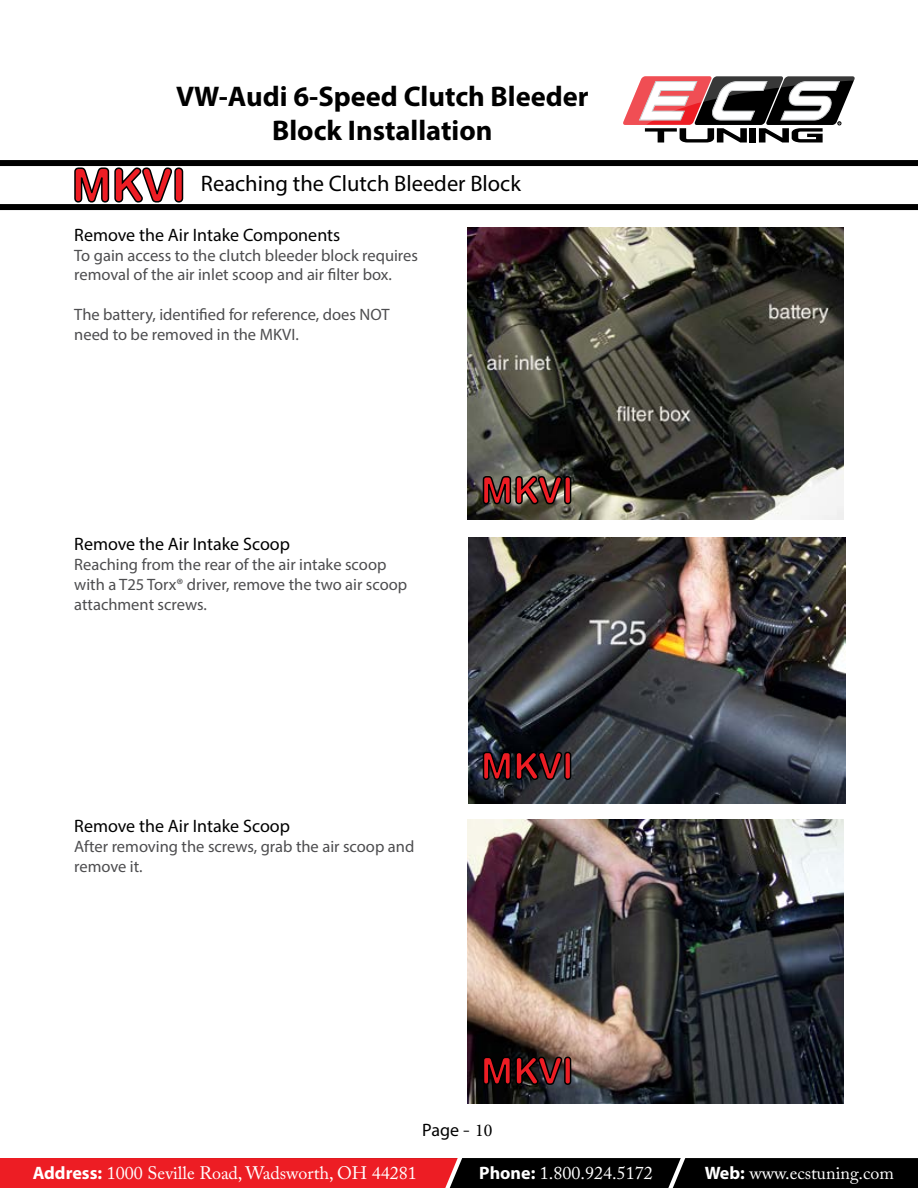
<style>
.page{position:relative;width:918px;height:1188px;background:#fff}
.page>*{position:absolute;margin:0;border:0;box-sizing:border-box;transform-origin:0 0}
.t1{font:700 28.5px/34.2px "Myriad Pro";color:#000;text-align:center}
.t2{font:22.5px "Myriad Pro";color:#000}
.t3{font:18px "Adobe Caslon Pro";color:#fff}
.t4{font:18px "Myriad Pro";color:#000}
.t5{font:16.5px/19.8px "Myriad Pro";color:#4d4d4f}
.t6{font:700 2.55px "Helvetica Neue";color:#000}
.s1{font-family:"Adobe Caslon Pro"}
.s2{font-family:"Minion Pro"}
.s3{font-family:"Myriad Pro";font-weight:700}
</style>
<div class="page">
<svg style="left:0;top:1158px;width:918px;height:30px;background:#771114"></svg>
<div style="left:0;top:160px;width:918px;height:6px;background:#000"></div>
<div style="left:0;top:204px;width:918px;height:6px;background:#000"></div>
<svg style="left:623px;top:76px;width:232px;height:66px"></svg>
<img style="left:468px;top:228px;width:376px;height:292px">
<img style="left:468px;top:537px;width:377px;height:266px">
<img style="left:468px;top:819px;width:376px;height:285px">
<svg style="left:74px;top:167px;width:98px;height:36px"></svg>
<div style="left:175px;top:168px;width:7px;height:34px;background:#ed1d24;border-radius:4px"></div>
<div style="left:174px;top:167px;width:9px;height:36px;border:2px solid #000;border-radius:4px"></div>
<svg style="left:482px;top:475px;width:81px;height:32px;background:#7a3c37"></svg>
<div style="left:565px;top:477px;width:6px;height:27px;background:#ed1d24;border-radius:3px"></div>
<div style="left:564px;top:476px;width:7px;height:28px;border:2px solid #000;border-radius:3px"></div>
<svg style="left:482px;top:751px;width:81px;height:32px;background:#53191e"></svg>
<div style="left:565px;top:752px;width:6px;height:27px;background:#ed1d24;border-radius:3px"></div>
<div style="left:564px;top:752px;width:7px;height:28px;border:2px solid #000;border-radius:3px"></div>
<svg style="left:482px;top:1055px;width:81px;height:33px;background:#511618"></svg>
<div style="left:565px;top:1057px;width:6px;height:27px;background:#ed1d24;border-radius:3px"></div>
<div style="left:564px;top:1057px;width:7px;height:28px;border:2px solid #000;border-radius:3px"></div>
<h1 class="t1" style="left:176px;top:78px;width:414px">VW-Audi 6-Speed Clutch Bleeder<br>Block Installation</h1>
<h2 class="t2" style="left:201px;top:170px;width:321px">Reaching the Clutch Bleeder Block</h2>
<p class="t4" style="left:74px;top:224px;width:268px">Remove the Air Intake Components</p>
<p class="t5" style="left:74px;top:245px;width:345px">To gain access to the clutch bleeder block requires removal of the air inlet scoop and air filter box.</p>
<p class="t5" style="left:74px;top:304px;width:317px">The battery, identified for reference, does NOT need to be removed in the MKVI.</p>
<p class="t4" style="left:74px;top:533px;width:217px">Remove the Air Intake Scoop</p>
<p class="t5" style="left:74px;top:554px;width:335px">Reaching from the rear of the air intake scoop with a T25 Torx® driver, remove the two air scoop attachment screws.</p>
<p class="t4" style="left:74px;top:815px;width:217px">Remove the Air Intake Scoop</p>
<p class="t5" style="left:74px;top:836px;width:342px">After removing the screws, grab the air scoop and remove it.</p>
<p class="t4" style="left:422px;top:1119px;width:72px">Page <span class="s1">-</span> <span class="s2">10</span></p>
<p class="t6" style="left:838px;top:121px;width:3px">R</p>
<p class="t3" style="left:33px;top:1162px;width:386px"><span class="s3">Address:</span> 1000 Seville Road, Wadsworth, OH 44281</p>
<p class="t3" style="left:479px;top:1162px;width:175px"><span class="s3">Phone:</span> 1.800.924.5172</p>
<p class="t3" style="left:705px;top:1162px;width:191px"><span class="s3">Web:</span> www.ecstuning.com</p>
</div>
